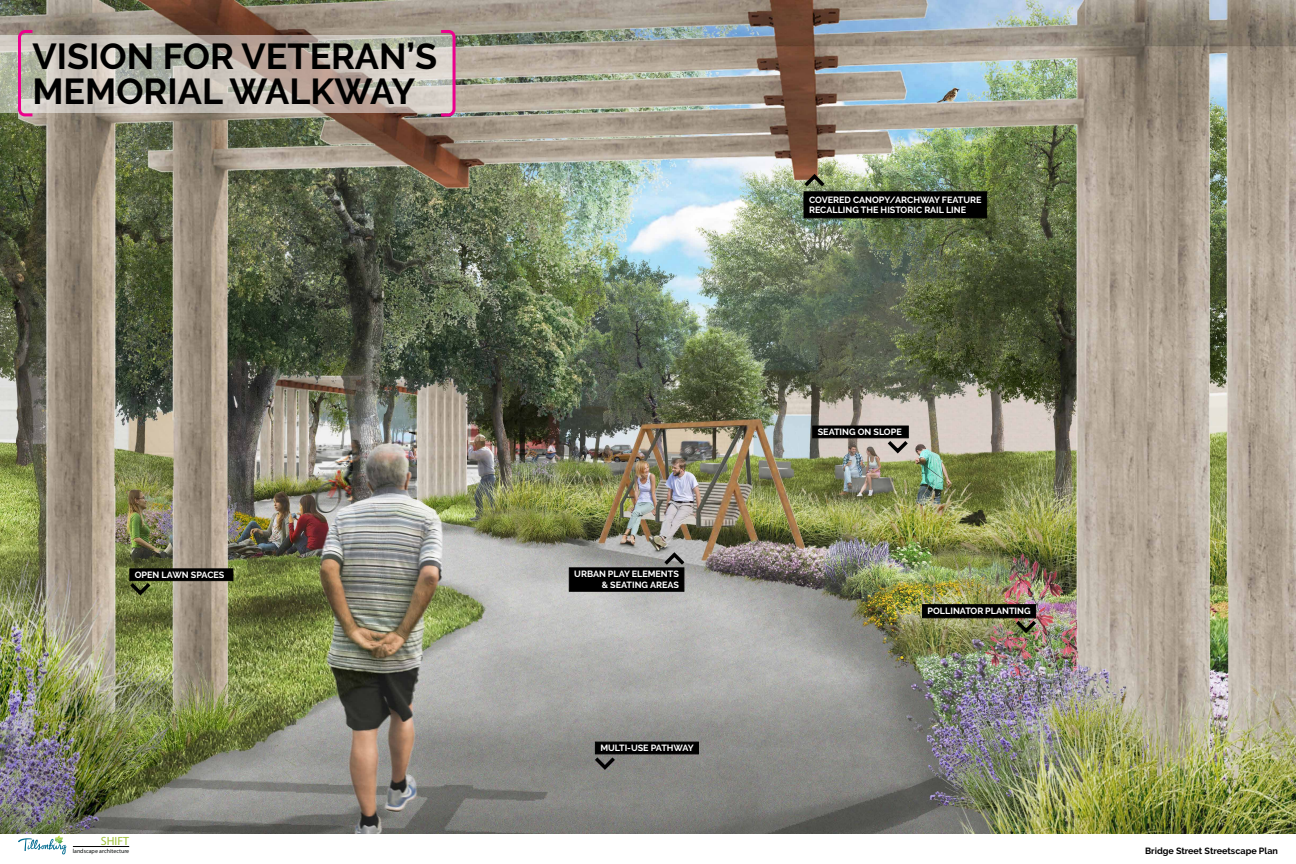
<style>
.page{position:relative;width:1296px;height:864px;background:#fff}
.page>*{position:absolute;margin:0;border:0;box-sizing:border-box;transform-origin:0 0}
.t1{font:700 36px/35px "Raleway";color:#000}
.t2{font:11.95px "Myriad Pro";color:#a0c23b}
.t3{font:700 9px/10.8px "Raleway";color:#fff}
.t4{font:700 9px "Raleway";color:#000}
.t5{font:5.95px "Myriad Pro";color:#060a08}
</style>
<div class="page">
<img style="left:0;top:0;width:1296px;height:833px">
<svg style="left:0;top:35px;width:438px;height:77px;background:#c2bbb1"></svg>
<svg style="left:127px;top:568px;width:107px;height:30px;background:#54543d"></svg>
<img style="left:801px;top:171px;width:187px;height:48px">
<img style="left:922px;top:604px;width:118px;height:32px">
<svg style="left:812px;top:425px;width:100px;height:31px;background:#6e6864"></svg>
<svg style="left:591px;top:741px;width:109px;height:31px;background:#4f4f4d"></svg>
<svg style="left:568px;top:550px;width:120px;height:42px;background:#444543"></svg>
<hr style="left:73px;top:846px;width:56px;height:1px;background:#000">
<svg style="left:18px;top:835px;width:49px;height:19px"></svg>
<svg style="left:16px;top:28px;width:19px;height:90px;background:#c49aa7"></svg>
<svg style="left:438px;top:28px;width:19px;height:90px;background:#cd9fb1"></svg>
<h1 class="t1" style="left:32px;top:39px;width:406px">VISION FOR VETERAN’S<br>MEMORIAL WALKWAY</h1>
<p class="t3" style="left:135px;top:569px;width:91px">OPEN LAWN SPACES</p>
<h2 class="t2" style="left:101px;top:834px;width:30px">SHIFT</h2>
<p class="t5" style="left:73px;top:847px;width:58px">landscape architecture</p>
<p class="t3" style="left:574px;top:569px;width:106px;text-align:right">URBAN PLAY ELEMENTS &amp; SEATING AREAS</p>
<p class="t3" style="left:600px;top:743px;width:95px">MULTI-USE PATHWAY</p>
<p class="t3" style="left:809px;top:194px;width:174px">COVERED CANOPY/ARCHWAY FEATURE<br>RECALLING THE HISTORIC RAIL LINE</p>
<p class="t3" style="left:818px;top:427px;width:86px">SEATING ON SLOPE</p>
<p class="t3" style="left:928px;top:606px;width:105px">POLLINATOR PLANTING</p>
<p class="t4" style="left:1145px;top:846px;width:134px">Bridge Street Streetscape Plan</p>
</div>
